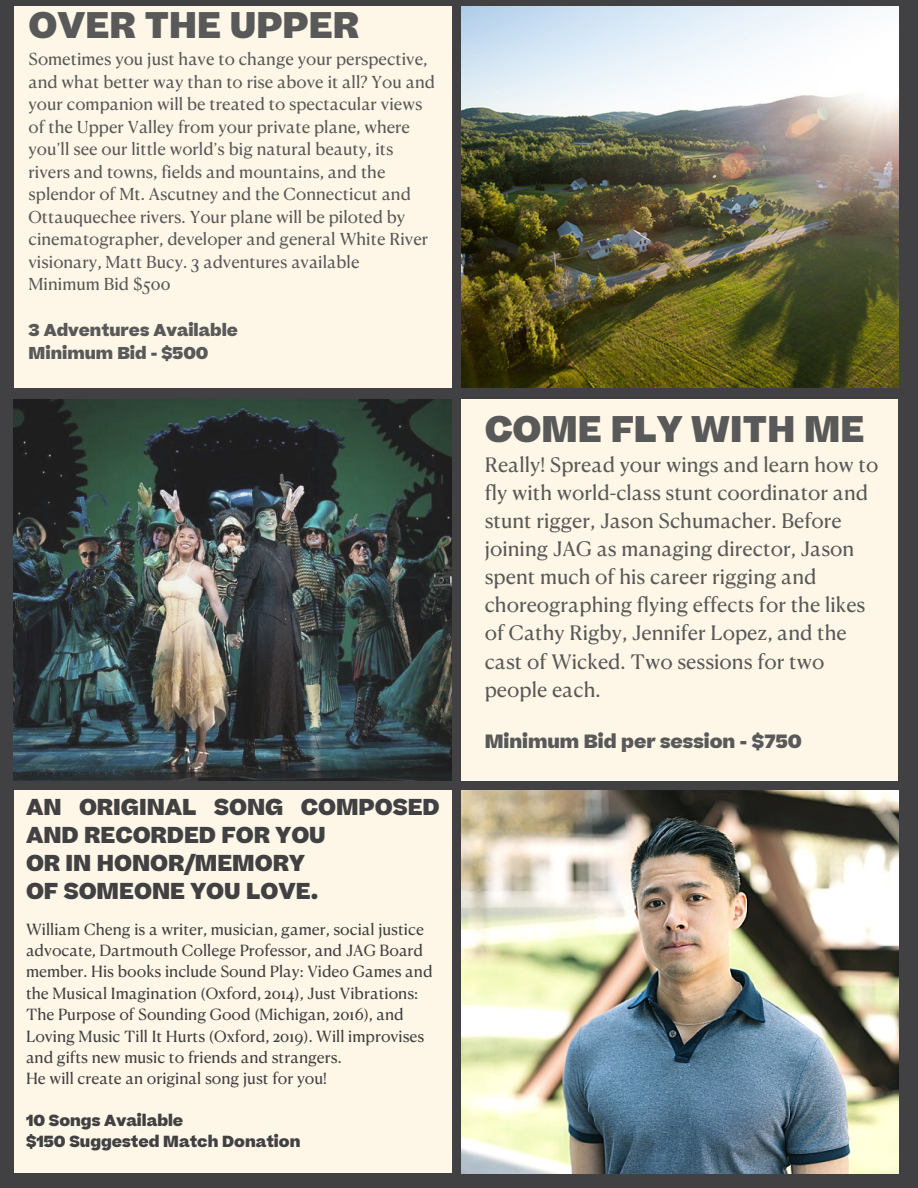
<style>
.page{position:relative;width:918px;height:1188px;background:#414042}
.page>*{position:absolute;margin:0;border:0;box-sizing:border-box;transform-origin:0 0}
.t1{font:800 35.55px "Beatrice";color:#595959}
.t2{font:800 22.05px/28.2px "Beatrice";color:#414042}
.t3{font:19.95px/28.2px "Canela Text";color:#595959}
.t4{font:800 18.45px "Beatrice";color:#595959}
.t5{font:16.5px/22.5px "Canela Text";color:#595959}
.t6{font:800 16.5px/22.5px "Beatrice";color:#595959}
.t7{font:15.45px/21.3px "Canela Text";color:#414042}
.t8{font:800 15.45px/21.3px "Beatrice";color:#414042}
</style>
<div class="page">
<div style="left:14px;top:7px;width:438px;height:381px;background:#fef7e7"></div>
<img style="left:462px;top:7px;width:436px;height:381px">
<img style="left:14px;top:399px;width:438px;height:382px">
<div style="left:462px;top:399px;width:436px;height:382px;background:#fef7e7"></div>
<img style="left:462px;top:791px;width:436px;height:382px">
<div style="left:14px;top:791px;width:438px;height:382px;background:#fef7e7"></div>
<h1 class="t1" style="left:29px;top:12px;width:332px">OVER THE UPPER</h1>
<p class="t5" style="left:29px;top:49px;width:408px">Sometimes you just have to change your perspective, and what better way than to rise above it all? You and your companion will be treated to spectacular views of the Upper Valley from your private plane, where you’ll see our little world’s big natural beauty, its rivers and towns, fields and mountains, and the splendor of Mt. Ascutney and the Connecticut and Ottauquechee rivers. Your plane will be piloted by cinematographer, developer and general White River visionary, Matt Bucy. 3 adventures available Minimum Bid $500</p>
<p class="t6" style="left:29px;top:321px;width:211px">3 Adventures Available<br>Minimum Bid - $500</p>
<h2 class="t2" style="left:26px;top:796px;width:415px">AN ORIGINAL SONG COMPOSED<br>AND RECORDED FOR YOU<br>OR IN HONOR/MEMORY<br>OF SOMEONE YOU LOVE.</h2>
<p class="t7" style="left:26px;top:920px;width:408px">William Cheng is a writer, musician, gamer, social justice advocate, Dartmouth College Professor, and JAG Board member. His books include Sound Play: Video Games and the Musical Imagination (Oxford, 2014), Just Vibrations:<br>The Purpose of Sounding Good (Michigan, 2016), and Loving Music Till It Hurts (Oxford, 2019). Will improvises and gifts new music to friends and strangers.<br>He will create an original song just for you!</p>
<p class="t8" style="left:26px;top:1112px;width:276px">10 Songs Available<br>$150 Suggested Match Donation</p>
<h1 class="t1" style="left:485px;top:416px;width:381px">COME FLY WITH ME</h1>
<p class="t3" style="left:485px;top:452px;width:395px">Really! Spread your wings and learn how to fly with world-class stunt coordinator and stunt rigger, Jason Schumacher. Before joining JAG as managing director, Jason spent much of his career rigging and choreographing flying effects for the likes of Cathy Rigby, Jennifer Lopez, and the cast of Wicked. Two sessions for two people each.</p>
<p class="t4" style="left:485px;top:735px;width:319px">Minimum Bid per session - $750</p>
</div>
